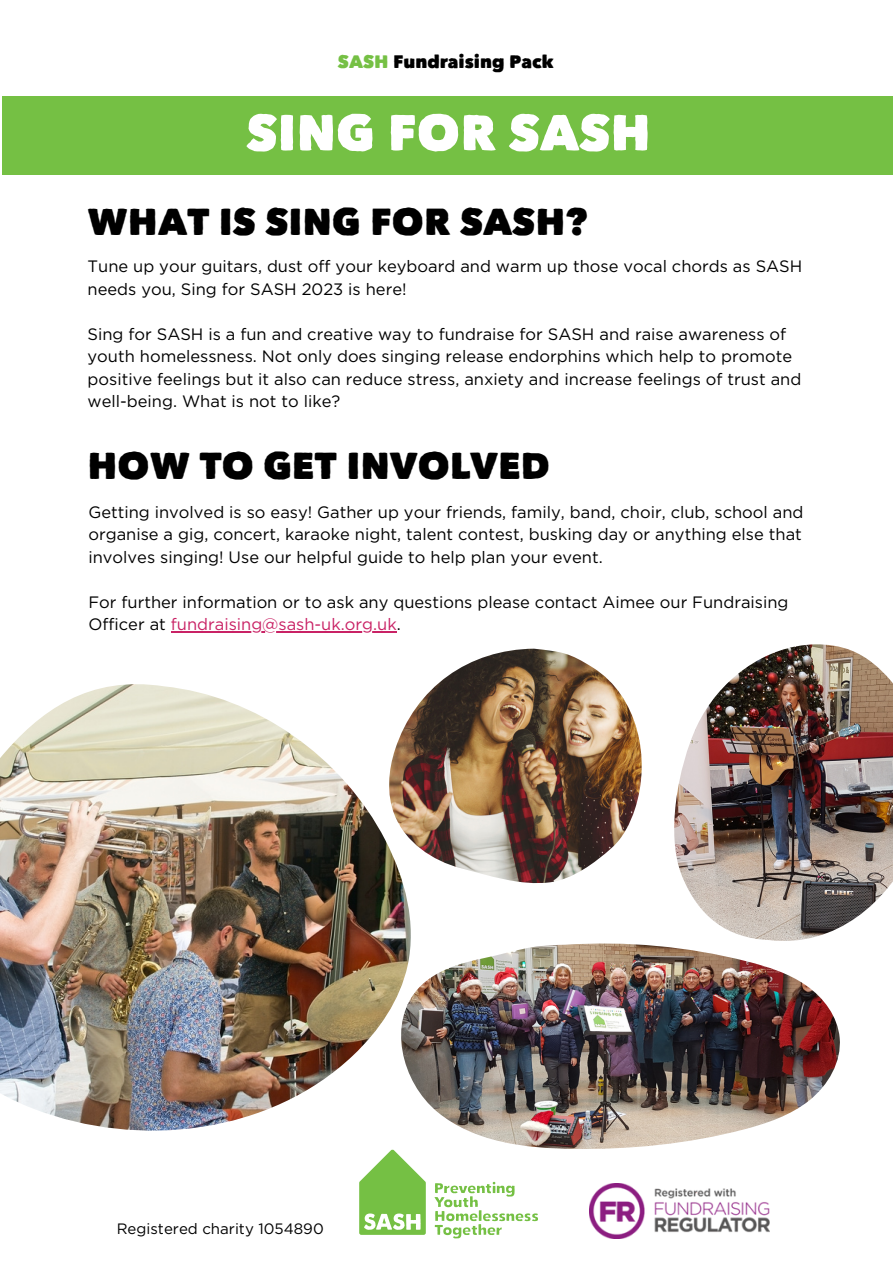
<style>
.page{position:relative;width:893px;height:1264px;background:#fff}
.page>*{position:absolute;margin:0;border:0;box-sizing:border-box;transform-origin:0 0}
.t1{font:50.55px "Matiz";color:#fff}
.t2{font:37.5px "Matiz";color:#000}
.t3{font:18px "Matiz";color:#000}
.t4{font:16.5px/22.5px "Gotham";color:#000}
.t5{font:15px "Gotham";color:#000}
.s1{color:#75c044}
.s2{color:#c92265}
</style>
<div class="page">
<svg style="left:359px;top:1149px;width:179px;height:89px"></svg>
<img style="left:589px;top:1183px;width:180px;height:55px">
<div style="left:2px;top:96px;width:890px;height:78px;background:#75c044"></div>
<img style="left:0;top:684px;width:411px;height:446px">
<img style="left:674px;top:644px;width:218px;height:296px">
<img style="left:401px;top:940px;width:438px;height:209px">
<img style="left:386px;top:648px;width:256px;height:235px">
<hr style="left:171px;top:631px;width:225px;height:1px;background:#c92265">
<p class="t3" style="left:338px;top:54px;width:217px"><span class="s1">SASH</span> Fundraising Pack</p>
<p class="t1" style="left:246px;top:113px;width:406px">SING FOR SASH</p>
<p class="t2" style="left:88px;top:207px;width:501px">WHAT IS SING FOR SASH?</p>
<p class="t4" style="left:88px;top:256px;width:716px">Tune up your guitars, dust off your keyboard and warm up those vocal chords as SASH needs you, Sing for SASH 2023 is here!</p>
<p class="t4" style="left:88px;top:323px;width:715px">Sing for SASH is a fun and creative way to fundraise for SASH and raise awareness of youth homelessness. Not only does singing release endorphins which help to promote positive feelings but it also can reduce stress, anxiety and increase feelings of trust and well-being. What is not to like?</p>
<p class="t2" style="left:88px;top:451px;width:464px">HOW TO GET INVOLVED</p>
<p class="t4" style="left:88px;top:501px;width:716px;text-align:justify">Getting involved is so easy! Gather up your friends, family, band, choir, club, school and organise a gig, concert, karaoke night, talent contest, busking day or anything else that involves singing! Use our helpful guide to help plan your event.</p>
<p class="t4" style="left:88px;top:591px;width:701px">For further information or to ask any questions please contact Aimee our Fundraising<br>Officer at <span class="s2">fundraising@sash-uk.org.uk</span>.</p>
<p class="t5" style="left:117px;top:1221px;width:208px">Registered charity 1054890</p>
</div>
